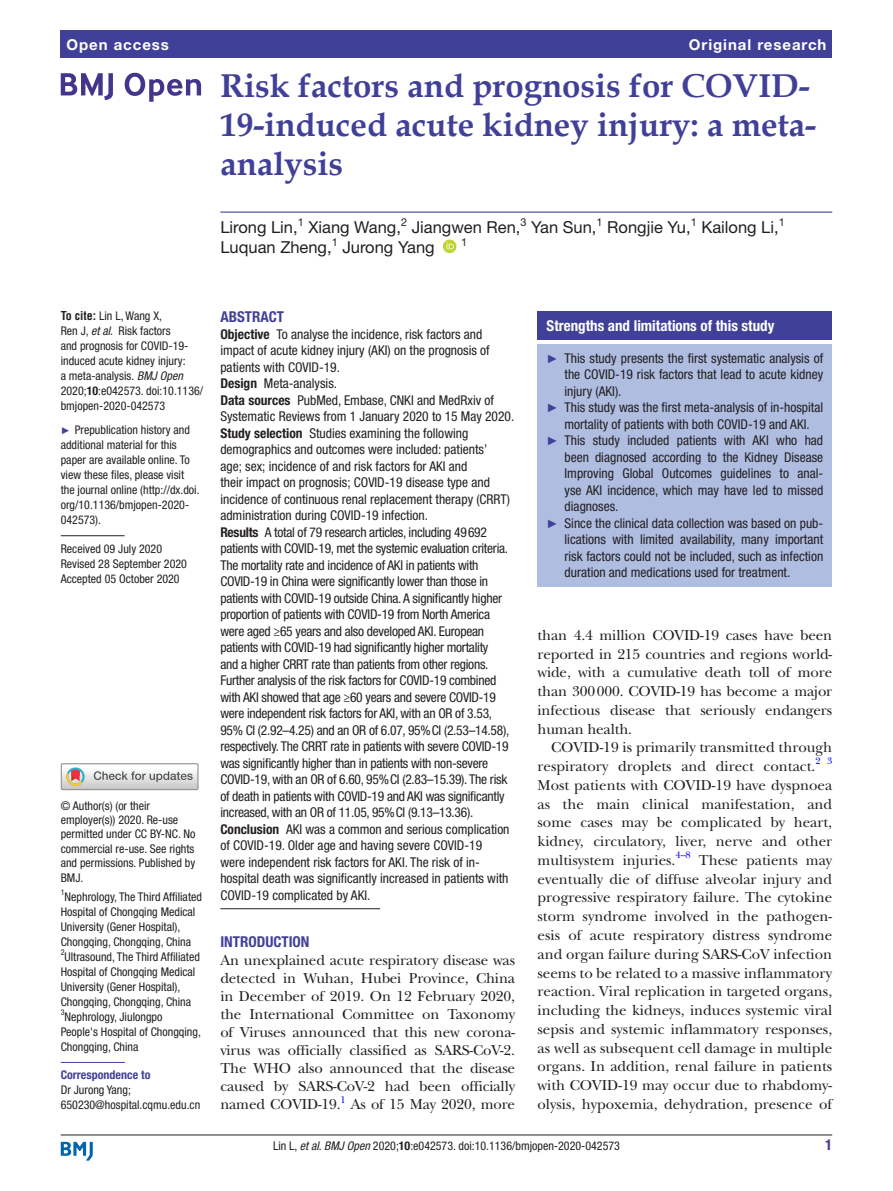
<style>
.page{position:relative;width:893px;height:1191px;background:#fff}
.page>*{position:absolute;margin:0;border:0;box-sizing:border-box;transform-origin:0 0}
.t1{font:700 33px/39px "Book Antiqua";color:#414099}
.t2{font:16.5px "Helvetica Neue LT Std";color:#231f20}
.t3{font:15px/18.8px "New Baskerville";letter-spacing:-.01em;color:#231f20;text-align:justify}
.t4{font:700 condensed 15px "Helvetica Neue LT Std";color:#fff}
.t5{font:700 15px "Helvetica Neue LT Std";letter-spacing:.065em;color:#fff}
.t6{font:700 condensed 15px "Helvetica Neue LT Std";color:#414099}
.t7{font:condensed 13.5px/16.5px "Helvetica Neue LT Std";letter-spacing:-.02em;color:#231f20}
.t8{font:condensed 13.5px "Helvetica Neue LT Std";color:#231f20}
.t9{font:condensed 12px/15px "Helvetica Neue LT Std";color:#231f20}
.t10{font:700 condensed 12px "Helvetica Neue LT Std";color:#414099}
.t11{font:10.95px "Helvetica Neue LT Std";color:#231f20}
.t12{font:9.9px "New Baskerville";color:#00f}
.t13{font:condensed 7.95px "Helvetica Neue LT Std";color:#231f20}
.s1{font-family:"Helvetica LT Std";font-weight:700}
.s2{font-style:italic}
.s3{font-weight:700}
.s4{font-family:"Arial";font-stretch:normal;font-size:9.75px;color:#414099}
.s5{font-family:"Arial";font-stretch:normal;font-size:12px;color:#414099}
</style>
<div class="page">
<hr style="left:61px;top:1134px;width:771px;height:1px;background:#231f20">
<svg style="left:61px;top:1141px;width:32px;height:19px"></svg>
<div style="left:61px;top:31px;width:771px;height:27px;background:#414099"></div>
<hr style="left:220px;top:211px;width:612px;height:2px;background:#414099">
<svg style="left:443px;top:240px;width:13px;height:13px"></svg>
<hr style="left:61px;top:535px;width:64px;height:1px;background:#231f20">
<hr style="left:61px;top:1062px;width:64px;height:1px;background:#414099">
<svg style="left:61px;top:73px;width:52px;height:27px"></svg>
<svg style="left:125px;top:73px;width:76px;height:29px"></svg>
<div style="left:61px;top:763px;width:138px;height:27px;border:1px solid #969090"></div>
<svg style="left:61px;top:763px;width:137px;height:26px"></svg>
<hr style="left:220px;top:908px;width:160px;height:1px;background:#231f20">
<div style="left:538px;top:311px;width:294px;height:29px;background:#414099"></div>
<div style="left:538px;top:344px;width:294px;height:242px;background:#afbde1"></div>
<p class="t5" style="left:66px;top:35px;width:104px">Open access</p>
<p class="t5" style="left:689px;top:35px;width:139px">Original research</p>
<h1 class="t1" style="left:220px;top:66px;width:597px">Risk factors and prognosis for COVID-<br>19-induced acute kidney injury: a meta&shy;analysis</h1>
<p class="t2" style="left:220px;top:218px;width:79px">Lirong Lin,</p>
<p class="t11" style="left:298px;top:215px;width:8px">1</p>
<p class="t2" style="left:308px;top:218px;width:94px">Xiang Wang,</p>
<p class="t11" style="left:401px;top:215px;width:8px">2</p>
<p class="t2" style="left:412px;top:218px;width:110px">Jiangwen Ren,</p>
<p class="t11" style="left:520px;top:215px;width:8px">3</p>
<p class="t2" style="left:531px;top:218px;width:67px">Yan Sun,</p>
<p class="t11" style="left:597px;top:215px;width:8px">1</p>
<p class="t2" style="left:607px;top:218px;width:85px">Rongjie Yu,</p>
<p class="t11" style="left:691px;top:215px;width:8px">1</p>
<p class="t2" style="left:701px;top:218px;width:79px">Kailong Li,</p>
<p class="t11" style="left:779px;top:215px;width:8px">1</p>
<p class="t2" style="left:220px;top:237px;width:113px">Luquan Zheng,</p>
<p class="t11" style="left:332px;top:235px;width:8px">1</p>
<p class="t2" style="left:342px;top:237px;width:94px">Jurong Yang</p>
<p class="t11" style="left:461px;top:235px;width:8px">1</p>
<p class="t9" style="left:61px;top:308px;width:144px"><span class="s1">To cite:</span> Lin L, Wang X,<br>Ren J, <span class="s2">et al</span>. Risk factors<br>and prognosis for COVID-19- induced acute kidney injury:<br>a meta-analysis. <span class="s2">BMJ Open<br></span>2020;<span class="s3">10</span>:e042573. doi:10.1136/ bmjopen-2020-042573</p>
<p class="t9" style="left:61px;top:422px;width:140px"><span class="s4">►</span> Prepublication history and additional material for this paper are available online. To view these files, please visit the journal online (http://dx.doi. org/10.1136/bmjopen-2020-<br>042573).</p>
<p class="t9" style="left:61px;top:541px;width:128px">Received 09 July 2020<br>Revised 28 September 2020<br>Accepted 05 October 2020</p>
<p class="t9" style="left:61px;top:798px;width:136px;line-height:14.4px">© Author(s) (or their employer(s)) 2020. Re-use permitted under CC BY-NC. No commercial re-use. See rights and permissions. Published by<br>BMJ.</p>
<p class="t13" style="left:61px;top:888px;width:5px">1</p>
<p class="t9" style="left:61px;top:889px;width:143px;text-indent:4px">Nephrology, The Third Affiliated<br>Hospital of Chongqing Medical<br>University (Gener Hospital),<br>Chongqing, Chongqing, China</p>
<p class="t13" style="left:61px;top:948px;width:5px">2</p>
<p class="t9" style="left:61px;top:949px;width:142px;text-indent:4px">Ultrasound, The Third Affiliated<br>Hospital of Chongqing Medical<br>University (Gener Hospital),<br>Chongqing, Chongqing, China<br><sup>3</sup>Nephrology, Jiulongpo<br>People's Hospital of Chongqing,<br>Chongqing, China</p>
<p class="t10" style="left:61px;top:1067px;width:91px">Correspondence to</p>
<p class="t9" style="left:61px;top:1082px;width:141px">Dr Jurong Yang;<br>650230@hospital.cqmu.edu.cn</p>
<p class="t6" style="left:220px;top:308px;width:65px">ABSTRACT</p>
<p class="t7" style="left:220px;top:325px;width:295px"><span class="s3">Objective</span> To analyse the incidence, risk factors and impact of acute kidney injury (AKI) on the prognosis of patients with COVID-19.<br><span class="s3">Design</span> Meta-analysis.<br><span class="s3">Data sources</span> PubMed, Embase, CNKI and MedRxiv of Systematic Reviews from 1 January 2020 to 15 May 2020.<br><span class="s3">Study selection</span> Studies examining the following demographics and outcomes were included: patients’<br>age; sex; incidence of and risk factors for AKI and<br>their impact on prognosis; COVID-19 disease type and incidence of continuous renal replacement therapy (CRRT) administration during COVID-19 infection.<br><span class="s3">Results</span> A total of 79 research articles, including 49692 patients with COVID-19, met the systemic evaluation criteria.<br>The mortality rate and incidence of AKI in patients with COVID-19 in China were significantly lower than those in patients with COVID-19 outside China. A significantly higher proportion of patients with COVID-19 from North America were aged ≥65 years and also developed AKI. European patients with COVID-19 had significantly higher mortality<br>and a higher CRRT rate than patients from other regions.<br>Further analysis of the risk factors for COVID-19 combined with AKI showed that age ≥60 years and severe COVID-19 were independent risk factors for AKI, with an OR of 3.53, 95% CI (2.92–4.25) and an OR of 6.07, 95%CI (2.53–14.58), respectively. The CRRT rate in patients with severe COVID-19 was significantly higher than in patients with non-severe COVID-19, with an OR of 6.60, 95%CI (2.83–15.39). The risk of death in patients with COVID-19 and AKI was significantly increased, with an OR of 11.05, 95%CI (9.13–13.36).<br><span class="s3">Conclusion</span> AKI was a common and serious complication of COVID-19. Older age and having severe COVID-19<br>were independent risk factors for AKI. The risk of in&shy;hospital death was significantly increased in patients with COVID-19 complicated by AKI.</p>
<p class="t6" style="left:220px;top:933px;width:91px">INTRODUCTION</p>
<p class="t3" style="left:220px;top:951px;width:296px;line-height:18px">An unexplained acute respiratory disease was detected in Wuhan, Hubei Province, China in December of 2019. On 12 February 2020, the International Committee on Taxonomy of Viruses announced that this new corona&shy;virus was officially classified as SARS-CoV-2.<br>The WHO also announced that the disease caused by SARS-CoV-2 had been officially named COVID-19.<sup>1</sup> As of 15 May 2020, more</p>
<p class="t4" style="left:547px;top:317px;width:229px">Strengths and limitations of this study</p>
<p class="t8" style="left:547px;top:350px;width:278px"><span class="s5">►</span> This study presents the first systematic analysis of</p>
<p class="t8" style="left:565px;top:367px;width:260px">the COVID-19 risk factors that lead to acute kidney</p>
<p class="t8" style="left:565px;top:383px;width:58px">injury (AKI).</p>
<p class="t8" style="left:547px;top:400px;width:278px"><span class="s5">►</span> This study was the first meta-analysis of in-hospital</p>
<p class="t8" style="left:565px;top:416px;width:247px">mortality of patients with both COVID-19 and AKI.</p>
<p class="t8" style="left:547px;top:433px;width:278px"><span class="s5">►</span> This study included patients with AKI who had</p>
<p class="t8" style="left:565px;top:449px;width:260px">been diagnosed according to the Kidney Disease</p>
<p class="t8" style="left:565px;top:466px;width:260px">Improving Global Outcomes guidelines to anal-</p>
<p class="t8" style="left:565px;top:482px;width:260px">yse AKI incidence, which may have led to missed</p>
<p class="t8" style="left:565px;top:499px;width:55px">diagnoses.</p>
<p class="t8" style="left:547px;top:515px;width:278px"><span class="s5">►</span> Since the clinical data collection was based on pub-</p>
<p class="t8" style="left:565px;top:532px;width:260px">lications with limited availability, many important</p>
<p class="t8" style="left:565px;top:548px;width:260px">risk factors could not be included, such as infection</p>
<p class="t8" style="left:565px;top:565px;width:227px">duration and medications used for treatment.</p>
<p class="t3" style="left:538px;top:626px;width:296px">than 4.4 million COVID-19 cases have been reported in 215 countries and regions world&shy;wide, with a cumulative death toll of more than 300000. COVID-19 has become a major infectious disease that seriously endangers human health.</p>
<p class="t3" style="left:538px;top:738px;width:296px;text-indent:14px">COVID-19 is primarily transmitted through respiratory droplets and direct contact.<sup>2</sup> <sup>3<br></sup>Most patients with COVID-19 have dyspnoea as the main clinical manifestation, and some cases may be complicated by heart, kidney, circulatory, liver, nerve and other multisystem injuries.</p>
<p class="t12" style="left:675px;top:849px;width:17px">4–8</p>
<p class="t3" style="left:538px;top:851px;width:296px;text-indent:161px">These patients may eventually die of diffuse alveolar injury and progressive respiratory failure. The cytokine storm syndrome involved in the pathogen&shy;esis of acute respiratory distress syndrome and organ failure during SARS-CoV infection seems to be related to a massive inflammatory reaction. Viral replication in targeted organs, including the kidneys, induces systemic viral sepsis and systemic inflammatory responses, as well as subsequent cell damage in multiple organs. In addition, renal failure in patients with COVID-19 may occur due to rhabdomy&shy;olysis, hypoxemia, dehydration, presence of</p>
<p class="t9" style="left:273px;top:1137px;width:348px">Lin L, <span class="s2">et al</span>. <span class="s2">BMJ Open</span> 2020;<span class="s3">10</span>:e042573. doi:10.1136/bmjopen-2020-042573</p>
<p class="t6" style="left:825px;top:1135px;width:9px">1</p>
</div>
